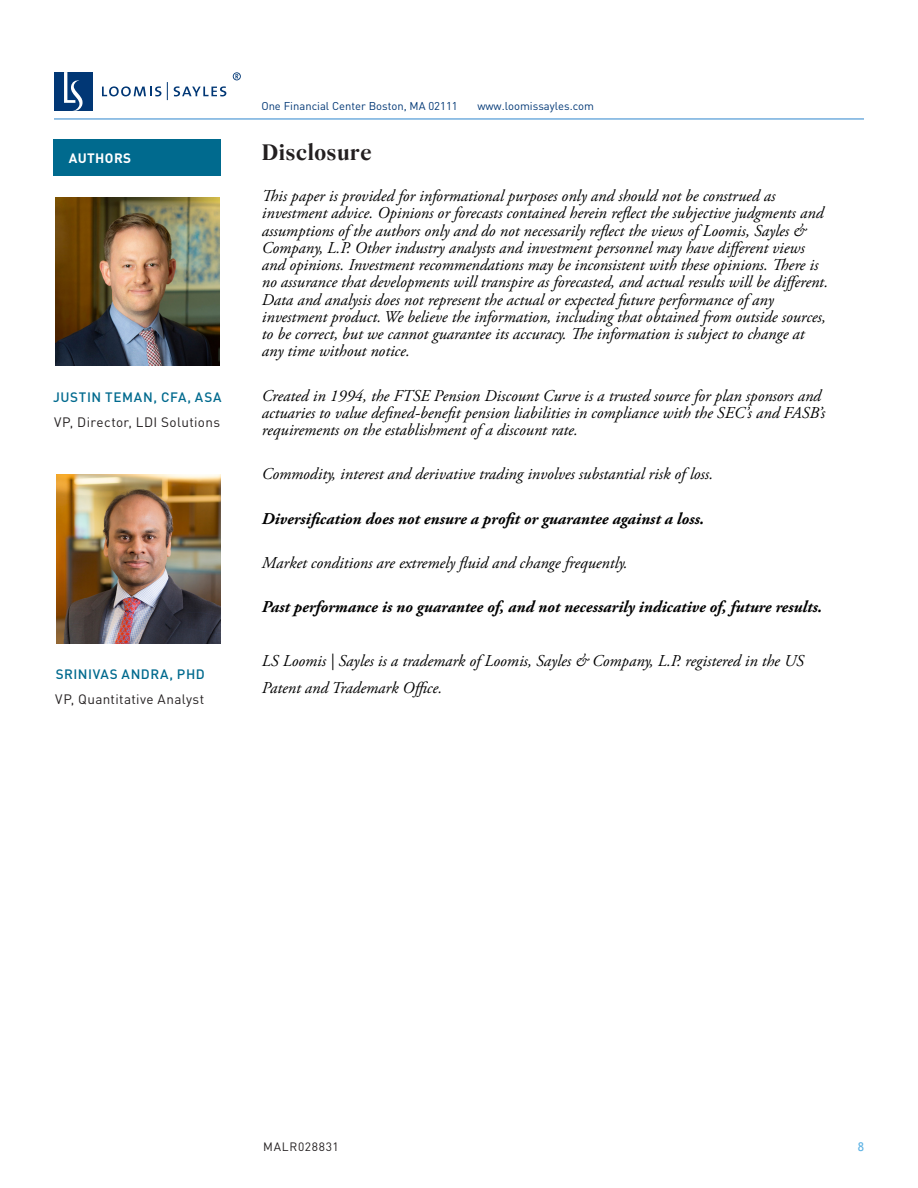
<style>
.page{position:relative;width:918px;height:1188px;background:#fff}
.page>*{position:absolute;margin:0;border:0;box-sizing:border-box;transform-origin:0 0}
.Section_Header{font:700 24px "Wremena";letter-spacing:.015em;color:#231f20}
.Legal_Disclosure{font:italic 16.5px/17.2px "Adobe Garamond Pro";color:#000}
.Legal_Disclosure-2{font:italic 700 16.5px "Adobe Garamond Pro";color:#000}
.Intro_Paragraph{font:13.5px/25.5px "DINOT";letter-spacing:.025em;color:#231f20}
.Name{font:500 13.5px "DINOT";letter-spacing:.05em;color:#006a8e}
.t1{font:700 13.5px "DINOT";letter-spacing:.03em;color:#fff}
.Name-2{font:12px "DINOT";letter-spacing:.06em;color:#231f20}
.t2{font:12px "Trebuchet MS";color:#5db2e4}
.t3{font:11.25px "DINOT";color:#013775}
.s1{font-weight:500;color:#006a8e}
</style>
<div class="page">
<div style="left:53px;top:140px;width:167px;height:36px;background:#006a8e"></div>
<img style="left:55px;top:198px;width:165px;height:168px">
<img style="left:56px;top:475px;width:165px;height:168px">
<hr style="left:54px;top:118px;width:810px;height:2px;background:#73aede">
<div style="left:54px;top:72px;width:39px;height:39px;background:#013775"></div>
<svg style="left:64px;top:72px;width:19px;height:39px"></svg>
<svg style="left:102px;top:86px;width:59px;height:10px"></svg>
<svg style="left:174px;top:86px;width:52px;height:10px"></svg>
<svg style="left:167px;top:82px;width:1px;height:18px"></svg>
<svg style="left:233px;top:72px;width:8px;height:8px"></svg>
<p class="t1" style="left:69px;top:149px;width:64px">AUTHORS</p>
<p class="Name" style="left:53px;top:388px;width:170px">JUSTIN TEMAN, CFA, ASA</p>
<p class="Intro_Paragraph" style="left:54px;top:409px;width:167px">VP, Director, LDI Solutions</p>
<p class="Intro_Paragraph" style="left:55px;top:661px;width:151px"><span class="s1">SRINIVAS ANDRA, PHD<br></span>VP, Quantitative Analyst</p>
<p class="t3" style="left:261px;top:99px;width:198px">One Financial Center Boston, MA 02111</p>
<p class="t3" style="left:477px;top:99px;width:118px">www.loomissayles.com</p>
<p class="Section_Header" style="left:262px;top:138px;width:111px">Disclosure</p>
<p class="Legal_Disclosure" style="left:262px;top:188px;width:568px">This paper is provided for informational purposes only and should not be construed as investment advice. Opinions or forecasts contained herein reflect the subjective judgments and assumptions of the authors only and do not necessarily reflect the views of Loomis, Sayles &amp; Company, L.P. Other industry analysts and investment personnel may have different views and opinions. Investment recommendations may be inconsistent with these opinions. There is no assurance that developments will transpire as forecasted, and actual results will be different.<br>Data and analysis does not represent the actual or expected future performance of any investment product. We believe the information, including that obtained from outside sources, to be correct, but we cannot guarantee its accuracy. The information is subject to change at any time without notice.</p>
<p class="Legal_Disclosure" style="left:262px;top:387px;width:565px">Created in 1994, the FTSE Pension Discount Curve is a trusted source for plan sponsors and actuaries to value defined-benefit pension liabilities in compliance with the SEC’s and FASB’s requirements on the establishment of a discount rate.</p>
<p class="Legal_Disclosure" style="left:262px;top:466px;width:453px">Commodity, interest and derivative trading involves substantial risk of loss.</p>
<p class="Legal_Disclosure-2" style="left:262px;top:509px;width:444px">Diversification does not ensure a profit or guarantee against a loss.</p>
<p class="Legal_Disclosure" style="left:262px;top:554px;width:367px">Market conditions are extremely fluid and change frequently.</p>
<p class="Legal_Disclosure-2" style="left:262px;top:597px;width:562px">Past performance is no guarantee of, and not necessarily indicative of, future results.</p>
<p class="Legal_Disclosure" style="left:262px;top:648px;width:544px;line-height:27px">LS Loomis | Sayles is a trademark of Loomis, Sayles &amp; Company, L.P. registered in the US<br>Patent and Trademark Office.</p>
<p class="Name-2" style="left:263px;top:1139px;width:77px">MALR028831</p>
<p class="t2" style="left:858px;top:1140px;width:8px">8</p>
</div>
